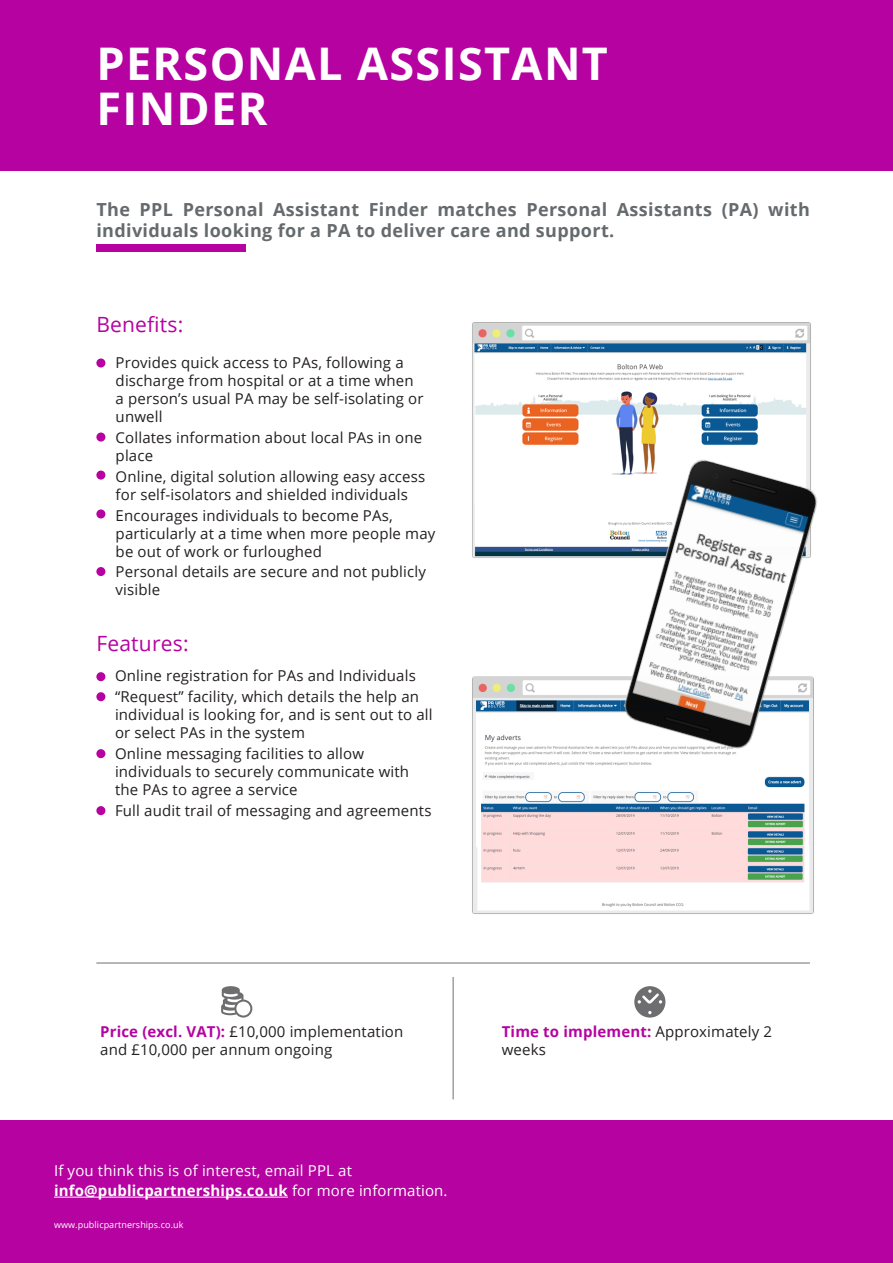
<style>
.page{position:relative;width:893px;height:1263px;background:#fff}
.page>*{position:absolute;margin:0;border:0;box-sizing:border-box;transform-origin:0 0}
.t1{font:700 45px/45px "Open Sans";letter-spacing:.03em;color:#fff}
.t2{font:21px "Open Sans";letter-spacing:.01em;color:#b503a1}
.t3{font:700 18px/21px "Open Sans";letter-spacing:.02em;color:#656a6d}
.t4{font:15px/18px "Open Sans";letter-spacing:.01em;color:#231f20}
.t5{font:700 15px "Open Sans";letter-spacing:.01em;color:#fff}
.t6{font:15px "Open Sans";letter-spacing:.01em;color:#fff}
.t7{font:9px "Open Sans";letter-spacing:.01em;color:#fff}
.s1{font-weight:700;color:#b503a1}
.s2{font-weight:400}
</style>
<div class="page">
<div style="left:0;top:1120px;width:893px;height:143px;background:#b602a0"></div>
<div style="left:0;top:0;width:893px;height:171px;background:#b602a0"></div>
<div style="left:96px;top:245px;width:150px;height:7px;background:#b602a0"></div>
<div style="left:96px;top:358px;width:9px;height:9px;background:#b602a0;border-radius:50%"></div>
<div style="left:96px;top:432px;width:9px;height:10px;background:#b602a0;border-radius:50%"></div>
<div style="left:96px;top:471px;width:9px;height:9px;background:#b602a0;border-radius:50%"></div>
<div style="left:96px;top:509px;width:9px;height:9px;background:#b602a0;border-radius:50%"></div>
<div style="left:96px;top:567px;width:9px;height:9px;background:#b602a0;border-radius:50%"></div>
<div style="left:96px;top:672px;width:9px;height:9px;background:#b602a0;border-radius:50%"></div>
<div style="left:96px;top:692px;width:9px;height:9px;background:#b602a0;border-radius:50%"></div>
<div style="left:96px;top:749px;width:9px;height:9px;background:#b602a0;border-radius:50%"></div>
<div style="left:96px;top:806px;width:9px;height:9px;background:#b602a0;border-radius:50%"></div>
<svg style="left:221px;top:986px;width:31px;height:31px"></svg>
<svg style="left:634px;top:986px;width:31px;height:31px"></svg>
<hr style="left:96px;top:962px;width:714px;height:2px;background:#a09fa3">
<hr style="left:452px;top:977px;width:2px;height:122px;background:#a09fa3">
<img style="left:472px;top:677px;width:342px;height:237px">
<img style="left:472px;top:322px;width:339px;height:236px">
<img style="left:537px;top:420px;width:281px;height:369px">
<hr style="left:54px;top:1197px;width:234px;height:1px;background:#fff">
<p class="t1" style="left:96px;top:40px;width:513px">PERSONAL ASSISTANT<br>FINDER</p>
<p class="t3" style="left:96px;top:198px;width:715px">The PPL Personal Assistant Finder matches Personal Assistants (PA) with individuals looking for a PA to deliver care and support.</p>
<p class="t2" style="left:96px;top:310px;width:88px">Benefits:</p>
<p class="t4" style="left:116px;top:353px;width:309px">Provides quick access to PAs, following a discharge from hospital or at a time when a person’s usual PA may be self-isolating or unwell</p>
<p class="t4" style="left:116px;top:428px;width:308px">Collates information about local PAs in one place</p>
<p class="t4" style="left:116px;top:467px;width:311px">Online, digital solution allowing easy access for self-isolators and shielded individuals</p>
<p class="t4" style="left:116px;top:506px;width:321px">Encourages individuals to become PAs, particularly at a time when more people may be out of work or furloughed</p>
<p class="t4" style="left:116px;top:562px;width:312px">Personal details are secure and not publicly visible</p>
<p class="t2" style="left:96px;top:629px;width:94px">Features:</p>
<p class="t4" style="left:115px;top:666px;width:302px">Online registration for PAs and Individuals</p>
<p class="t4" style="left:115px;top:687px;width:319px">“Request” facility, which details the help an individual is looking for, and is sent out to all or select PAs in the system</p>
<p class="t4" style="left:115px;top:744px;width:296px">Online messaging facilities to allow individuals to securely communicate with the PAs to agree a service</p>
<p class="t4" style="left:115px;top:801px;width:318px">Full audit trail of messaging and agreements</p>
<p class="t4" style="left:100px;top:1022px;width:305px"><span class="s1">Price (excl. VAT):</span> £10,000 implementation and £10,000 per annum ongoing</p>
<p class="t6" style="left:54px;top:1161px;width:300px">If you think this is of interest, email PPL at</p>
<p class="t5" style="left:54px;top:1180px;width:395px">info@publicpartnerships.co.uk <span class="s2">for more information.</span></p>
<p class="t7" style="left:54px;top:1218px;width:131px">www.publicpartnerships.co.uk</p>
<p class="t4" style="left:502px;top:1022px;width:272px"><span class="s1">Time to implement:</span> Approximately 2 weeks</p>
</div>
